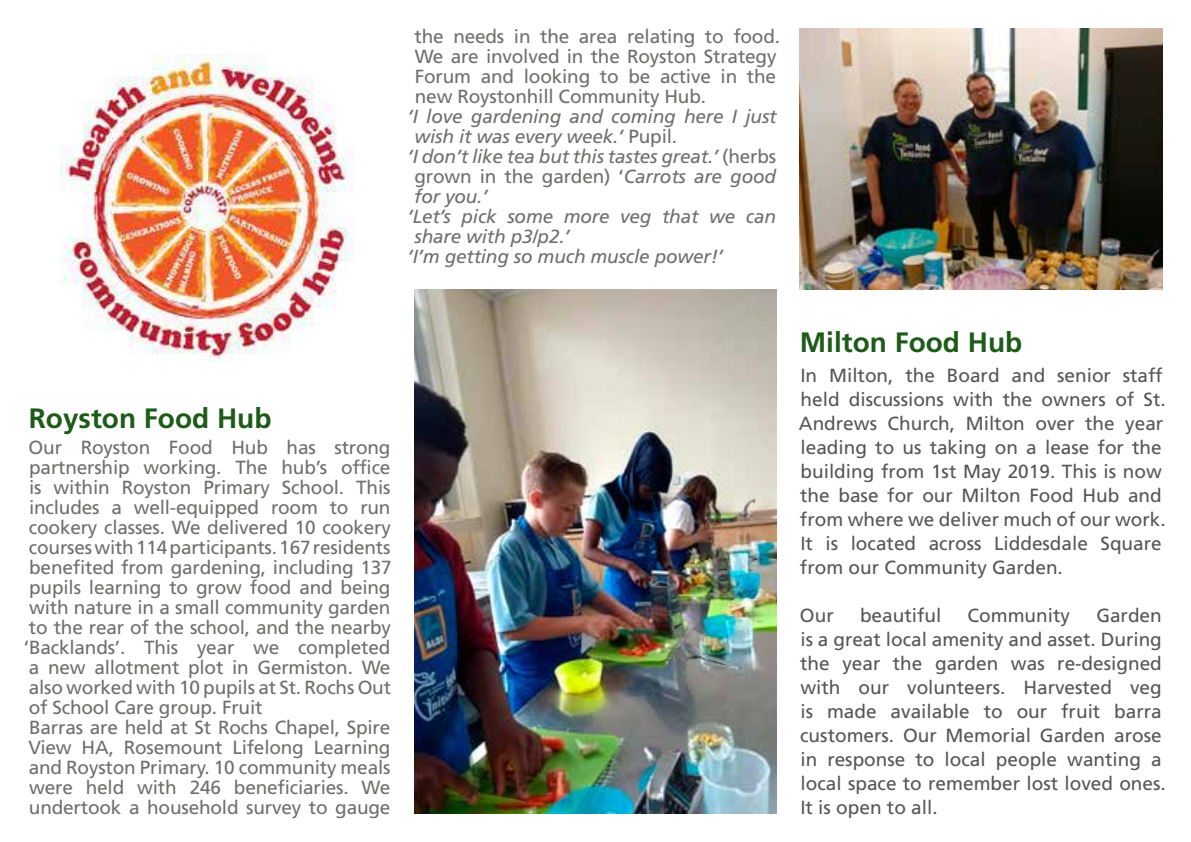
<style>
.page{position:relative;width:1191px;height:842px;background:#fff}
.page>*{position:absolute;margin:0;border:0;box-sizing:border-box;transform-origin:0 0}
.t1{font:700 28px "Frutiger";color:#1d5b18}
.t2{font:19px/20px "Frutiger";letter-spacing:-.01em;color:#6f6f6e}
.t3{font:19px/24px "Frutiger";color:#565656}
.t4{font:italic 19px "Frutiger";letter-spacing:-.01em;color:#6f6f6e}
.s1{font-style:normal}
.s2{font-style:italic}
</style>
<div class="page">
<img style="left:60px;top:54px;width:294px;height:307px">
<img style="left:799px;top:28px;width:363px;height:261px">
<img style="left:414px;top:289px;width:363px;height:525px">
<p class="t2" style="left:414px;top:26px;width:367px">the needs in the area relating to food.<br>We are involved in the Royston Strategy Forum and looking to be active in the new Roystonhill Community Hub.</p>
<p class="t4" style="left:407px;top:105px;width:370px">‘I love gardening and coming here I just</p>
<p class="t4" style="left:414px;top:125px;width:264px">wish it was every week.’ <span class="s1">Pupil.</span></p>
<p class="t4" style="left:407px;top:145px;width:370px">‘I don’t like tea but this tastes great.’ <span class="s1">(herbs</span></p>
<p class="t2" style="left:414px;top:166px;width:363px">grown in the garden) ‘<span class="s2">Carrots are good</span></p>
<p class="t4" style="left:414px;top:185px;width:75px">for you.’</p>
<p class="t4" style="left:407px;top:205px;width:370px">‘Let’s pick some more veg that we can</p>
<p class="t4" style="left:414px;top:225px;width:157px">share with p3/p2.’</p>
<p class="t4" style="left:407px;top:245px;width:317px">‘I’m getting so much muscle power!’</p>
<h1 class="t1" style="left:29px;top:402px;width:244px">Royston Food Hub</h1>
<p class="t2" style="left:24px;top:437px;width:369px">Our Royston Food Hub has strong partnership working. The hub’s office is within Royston Primary School. This includes a well-equipped room to run cookery classes. We delivered 10 cookery courses with 114 participants. 167 residents benefited from gardening, including 137 pupils learning to grow food and being with nature in a small community garden to the rear of the school, and the nearby ‘Backlands’. This year we completed a new allotment plot in Germiston. We also worked with 10 pupils at St. Rochs Out of School Care group. Fruit<br>Barras are held at St Rochs Chapel, Spire View HA, Rosemount Lifelong Learning and Royston Primary. 10 community meals were held with 246 beneficiaries. We undertook a household survey to gauge</p>
<h1 class="t1" style="left:799px;top:326px;width:224px">Milton Food Hub</h1>
<p class="t3" style="left:799px;top:363px;width:368px">In Milton, the Board and senior staff held discussions with the owners of St.<br>Andrews Church, Milton over the year leading to us taking on a lease for the building from 1st May 2019. This is now the base for our Milton Food Hub and from where we deliver much of our work.<br>It is located across Liddesdale Square from our Community Garden.</p>
<p class="t3" style="left:800px;top:603px;width:35px">Our</p>
<p class="t3" style="left:860px;top:603px;width:83px">beautiful</p>
<p class="t3" style="left:967px;top:603px;width:104px">Community</p>
<p class="t3" style="left:800px;top:603px;width:367px;text-indent:296px">Garden is a great local amenity and asset. During the year the garden was re-designed with our volunteers. Harvested veg is made available to our fruit barra customers. Our Memorial Garden arose in response to local people wanting a local space to remember lost loved ones.<br>It is open to all.</p>
</div>
